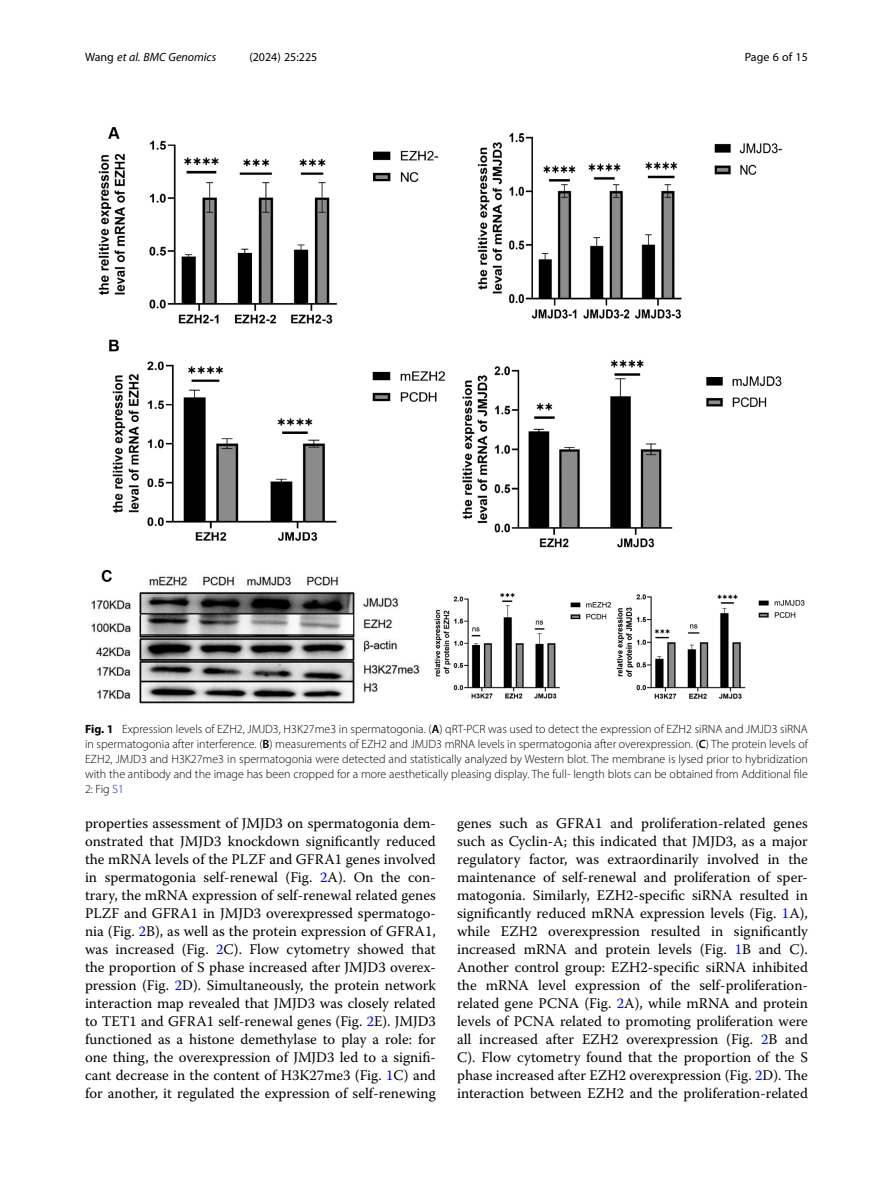
<style>
.page{position:relative;width:893px;height:1191px;background:#fff}
.page>*{position:absolute;margin:0;border:0;box-sizing:border-box;transform-origin:0 0}
.Body_Text{font:14.7px/18px "Warnock Pro";color:#000;text-align:justify}
.Figure_Caption{font:300 12px/15px "Myriad Pro";color:#000;text-align:justify}
.t1{font:12px "Myriad Pro";color:#000}
.t2{font:italic 12px "Myriad Pro";color:#000}
.s1{font-style:normal}
.s2{font-weight:700}
.s3{font-weight:600}
.s4{color:#00f}
</style>
<div class="page">
<img style="left:89px;top:127px;width:716px;height:577px">
<p class="t2" style="left:85px;top:50px;width:133px"><span class="s1">Wang</span> et al. BMC Genomics</p>
<p class="t1" style="left:249px;top:50px;width:70px">(2024) 25:225</p>
<p class="t1" style="left:745px;top:50px;width:65px">Page 6 of 15</p>
<p class="Figure_Caption" style="left:85px;top:721px;width:724px"><span class="s2">Fig. 1</span> Expression levels of EZH2, JMJD3, H3K27me3 in spermatogonia. (<span class="s3">A</span>) qRT-PCR was used to detect the expression of EZH2 siRNA and JMJD3 siRNA in spermatogonia after interference. (<span class="s3">B</span>) measurements of EZH2 and JMJD3 mRNA levels in spermatogonia after overexpression. (<span class="s3">C</span>) The protein levels of EZH2, JMJD3 and H3K27me3 in spermatogonia were detected and statistically analyzed by Western blot. The membrane is lysed prior to hybridization with the antibody and the image has been cropped for a more aesthetically pleasing display. The full- length blots can be obtained from Additional file 2: Fig <span class="s4">S1</span></p>
<p class="Body_Text" style="left:85px;top:814px;width:352px">properties assessment of JMJD3 on spermatogonia dem&shy;onstrated that JMJD3 knockdown significantly reduced the mRNA levels of the PLZF and GFRA1 genes involved in spermatogonia self-renewal (Fig. <span class="s4">2</span>A). On the con&shy;trary, the mRNA expression of self-renewal related genes PLZF and GFRA1 in JMJD3 overexpressed spermatogo&shy;nia (Fig. <span class="s4">2</span>B), as well as the protein expression of GFRA1, was increased (Fig. <span class="s4">2</span>C). Flow cytometry showed that the proportion of S phase increased after JMJD3 overex&shy;pression (Fig. <span class="s4">2</span>D). Simultaneously, the protein network interaction map revealed that JMJD3 was closely related to TET1 and GFRA1 self-renewal genes (Fig. <span class="s4">2</span>E). JMJD3 functioned as a histone demethylase to play a role: for one thing, the overexpression of JMJD3 led to a signifi&shy;cant decrease in the content of H3K27me3 (Fig. <span class="s4">1</span>C) and for another, it regulated the expression of self-renewing</p>
<p class="Body_Text" style="left:457px;top:814px;width:352px">genes such as GFRA1 and proliferation-related genes such as Cyclin-A; this indicated that JMJD3, as a major regulatory factor, was extraordinarily involved in the maintenance of self-renewal and proliferation of sper&shy;matogonia. Similarly, EZH2-specific siRNA resulted in significantly reduced mRNA expression levels (Fig. <span class="s4">1</span>A), while EZH2 overexpression resulted in significantly increased mRNA and protein levels (Fig. <span class="s4">1</span>B and C).<br>Another control group: EZH2-specific siRNA inhibited the mRNA level expression of the self-proliferation&shy;related gene PCNA (Fig. <span class="s4">2</span>A), while mRNA and protein levels of PCNA related to promoting proliferation were all increased after EZH2 overexpression (Fig. <span class="s4">2</span>B and C). Flow cytometry found that the proportion of the S phase increased after EZH2 overexpression (Fig. <span class="s4">2</span>D). The interaction between EZH2 and the proliferation-related</p>
</div>
